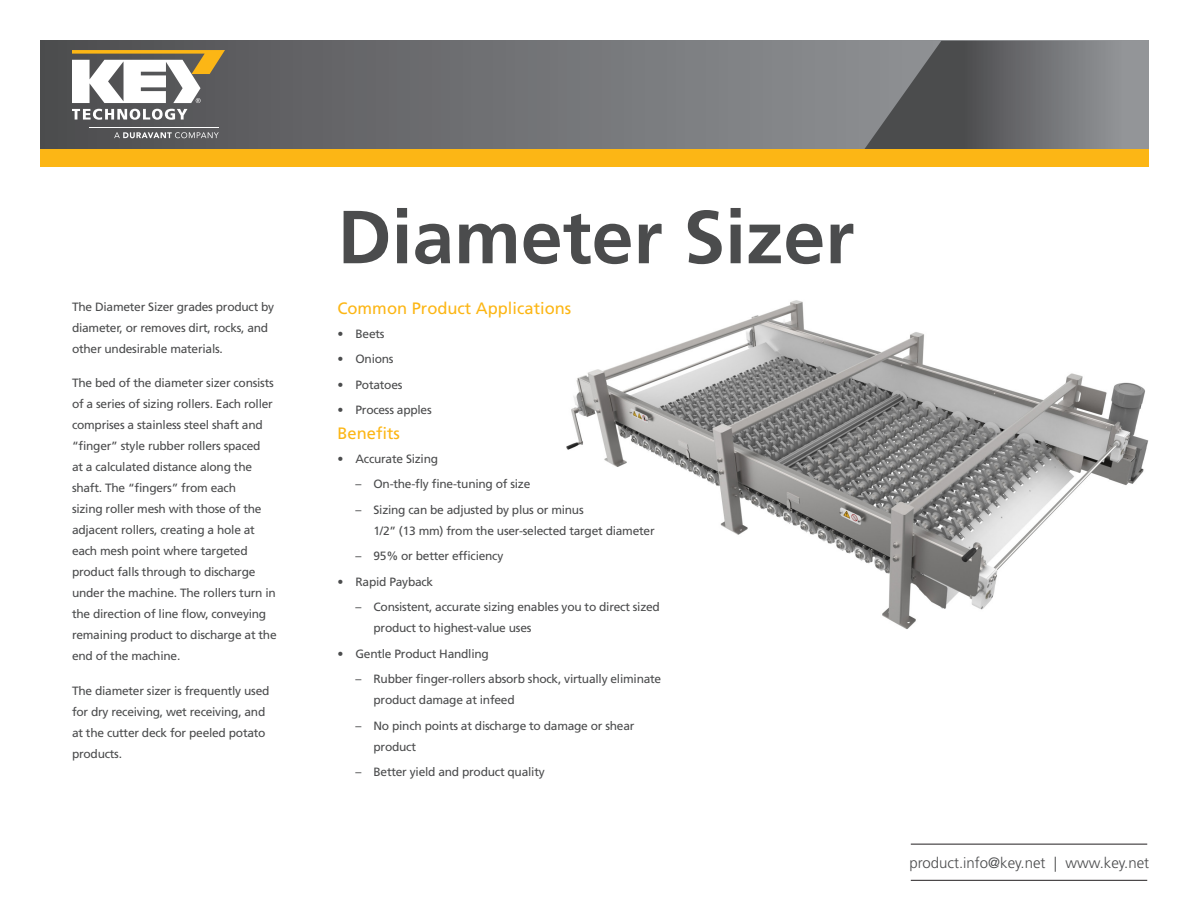
<style>
.page{position:relative;width:1188px;height:918px;background:#fff}
.page>*{position:absolute;margin:0;border:0;box-sizing:border-box;transform-origin:0 0}
.Headline{font:700 75px "Frutiger LT Std";color:#4b4c4d}
.Subhead_1{font:16.5px "Frutiger LT Std";color:#fcb615}
.t1{font:300 15px "Frutiger LT Std";color:#4b4c4d}
.Body{font:12px/21px "Frutiger LT Std";letter-spacing:-.02em;color:#4b4c4d}
</style>
<div class="page">
<svg style="left:41px;top:41px;width:820px;height:108px;background:#6f7072"></svg>
<svg style="left:861px;top:41px;width:288px;height:108px;background:#6f7073"></svg>
<div style="left:41px;top:149px;width:1108px;height:18px;background:#fcb615"></div>
<hr style="left:911px;top:844px;width:236px;height:1px;background:#231f20">
<hr style="left:911px;top:880px;width:236px;height:1px;background:#231f20">
<svg style="left:72px;top:50px;width:153px;height:53px"></svg>
<svg style="left:72px;top:109px;width:115px;height:11px"></svg>
<svg style="left:114px;top:132px;width:105px;height:6px"></svg>
<hr style="left:90px;top:127px;width:129px;height:1px;background:#fff">
<img style="left:566px;top:300px;width:583px;height:329px">
<p class="Body" style="left:72px;top:296px;width:204px">The Diameter Sizer grades product by diameter, or removes dirt, rocks, and other undesirable materials.</p>
<p class="Body" style="left:72px;top:372px;width:206px">The bed of the diameter sizer consists of a series of sizing rollers. Each roller comprises a stainless steel shaft and “finger” style rubber rollers spaced<br>at a calculated distance along the shaft. The “fingers” from each<br>sizing roller mesh with those of the adjacent rollers, creating a hole at each mesh point where targeted product falls through to discharge under the machine. The rollers turn in the direction of line flow, conveying remaining product to discharge at the end of the machine.</p>
<p class="Body" style="left:72px;top:680px;width:199px">The diameter sizer is frequently used for dry receiving, wet receiving, and at the cutter deck for peeled potato products.</p>
<p class="Headline" style="left:338px;top:193px;width:518px">Diameter Sizer</p>
<p class="Subhead_1" style="left:338px;top:298px;width:235px">Common Product Applications</p>
<p class="Body" style="left:338px;top:323px;width:49px">• Beets</p>
<p class="Body" style="left:338px;top:349px;width:58px">• Onions</p>
<p class="Body" style="left:338px;top:374px;width:67px">• Potatoes</p>
<p class="Body" style="left:338px;top:400px;width:96px">• Process apples</p>
<p class="Subhead_1" style="left:338px;top:423px;width:64px">Benefits</p>
<p class="Body" style="left:338px;top:448px;width:102px">• Accurate Sizing</p>
<p class="Body" style="left:356px;top:474px;width:176px">– On-the-fly fine-tuning of size</p>
<p class="Body" style="left:374px;top:499px;width:283px;text-indent:-18px">– Sizing can be adjusted by plus or minus<br>1/2” (13 mm) from the user-selected target diameter</p>
<p class="Body" style="left:356px;top:546px;width:149px">– 95% or better efficiency</p>
<p class="Body" style="left:338px;top:571px;width:97px">• Rapid Payback</p>
<p class="Body" style="left:374px;top:597px;width:288px;text-indent:-18px">– Consistent, accurate sizing enables you to direct sized product to highest-value uses</p>
<p class="Body" style="left:338px;top:643px;width:153px">• Gentle Product Handling</p>
<p class="Body" style="left:374px;top:669px;width:289px;text-indent:-18px">– Rubber finger-rollers absorb shock, virtually eliminate product damage at infeed</p>
<p class="Body" style="left:374px;top:715px;width:263px;text-indent:-18px">– No pinch points at discharge to damage or shear product</p>
<p class="Body" style="left:356px;top:762px;width:191px">– Better yield and product quality</p>
<p class="t1" style="left:909px;top:854px;width:241px">product.info@key.net | www.key.net</p>
</div>
